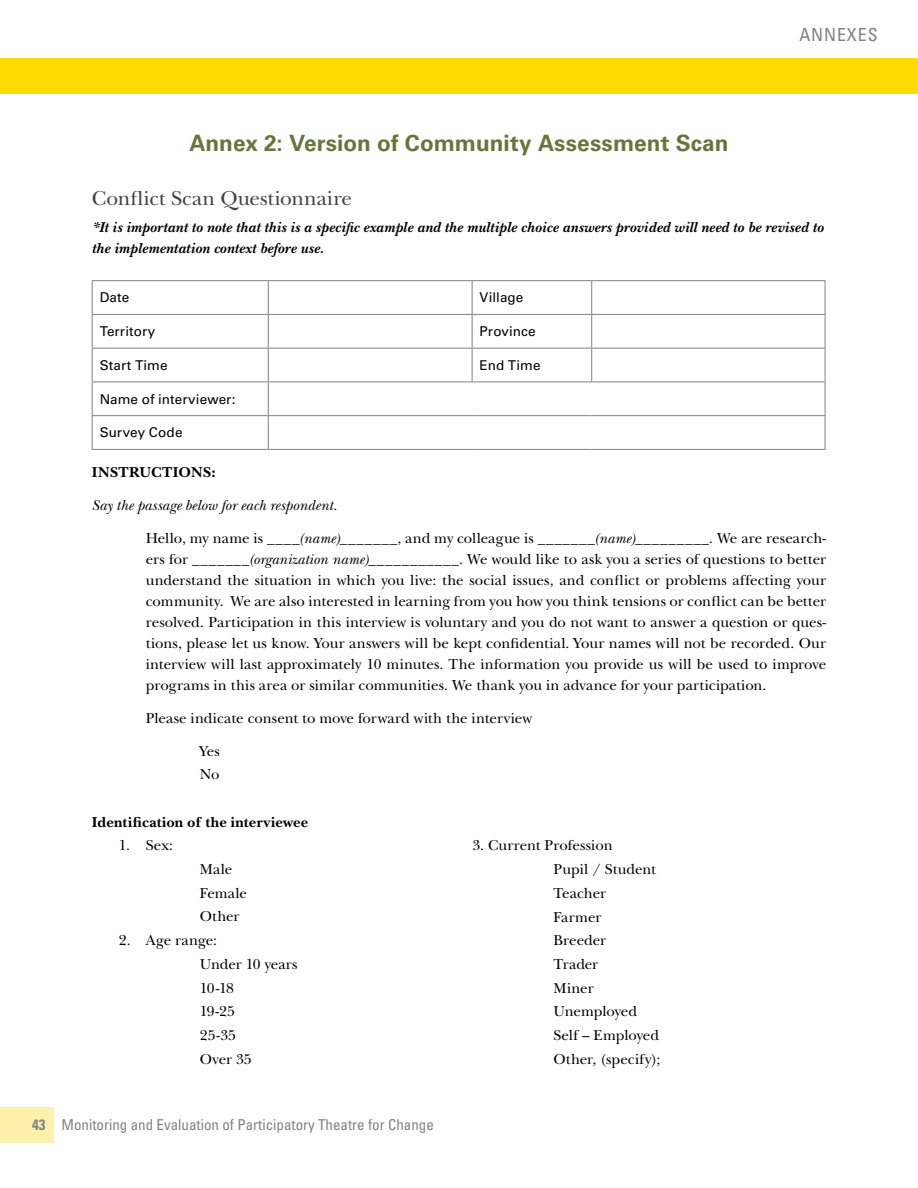
<style>
.page{position:relative;width:918px;height:1188px;background:#fff}
.page>*{position:absolute;margin:0;border:0;box-sizing:border-box;transform-origin:0 0}
.annex_heading{font:700 22.5px "Univers LT Std";letter-spacing:.005em;color:#69743b}
.t1{font:21px "New Baskerville Std";letter-spacing:.005em;color:#434343}
.t2{font:condensed 18px "Univers LT Std";color:#808285}
.t3{font:15px/21px "New Baskerville Std";color:#000;text-align:justify}
.t4{font:italic 700 15px/21px "New Baskerville Std";letter-spacing:.015em;color:#000}
.t5{font:condensed 15px "Univers LT Std";color:#808285}
.t6{font:700 15px "New Baskerville Std";letter-spacing:.015em;color:#000}
.t7{font:italic 15px "New Baskerville Std";letter-spacing:.005em;color:#000}
.table_for_annex{font:13.5px "Univers LT Std";letter-spacing:.005em;color:#000}
.s1{font-style:italic}
.s2{font-weight:700}
</style>
<div class="page">
<div style="left:0;top:58px;width:918px;height:36px;background:#ffdc01"></div>
<div style="left:0;top:1107px;width:54px;height:36px;background:#fff0aa"></div>
<hr style="left:92px;top:280px;width:176px;height:1px;background:#808285">
<hr style="left:92px;top:281px;width:1px;height:33px;background:#808285">
<hr style="left:268px;top:280px;width:204px;height:1px;background:#808285">
<hr style="left:268px;top:281px;width:1px;height:33px;background:#808285">
<hr style="left:472px;top:280px;width:120px;height:1px;background:#808285">
<hr style="left:472px;top:281px;width:1px;height:33px;background:#808285">
<hr style="left:592px;top:280px;width:233px;height:1px;background:#808285">
<hr style="left:591px;top:281px;width:1px;height:33px;background:#808285">
<hr style="left:825px;top:281px;width:1px;height:33px;background:#808285">
<hr style="left:92px;top:314px;width:176px;height:1px;background:#808285">
<hr style="left:92px;top:315px;width:1px;height:33px;background:#808285">
<hr style="left:268px;top:314px;width:204px;height:1px;background:#808285">
<hr style="left:268px;top:315px;width:1px;height:33px;background:#808285">
<hr style="left:472px;top:314px;width:120px;height:1px;background:#808285">
<hr style="left:472px;top:315px;width:1px;height:33px;background:#808285">
<hr style="left:592px;top:314px;width:233px;height:1px;background:#808285">
<hr style="left:591px;top:315px;width:1px;height:33px;background:#808285">
<hr style="left:825px;top:315px;width:1px;height:33px;background:#808285">
<hr style="left:92px;top:348px;width:176px;height:1px;background:#808285">
<hr style="left:92px;top:349px;width:1px;height:33px;background:#808285">
<hr style="left:268px;top:348px;width:204px;height:1px;background:#808285">
<hr style="left:268px;top:349px;width:1px;height:33px;background:#808285">
<hr style="left:472px;top:348px;width:120px;height:1px;background:#808285">
<hr style="left:472px;top:349px;width:1px;height:33px;background:#808285">
<hr style="left:592px;top:348px;width:233px;height:1px;background:#808285">
<hr style="left:591px;top:349px;width:1px;height:33px;background:#808285">
<hr style="left:825px;top:349px;width:1px;height:33px;background:#808285">
<hr style="left:92px;top:382px;width:176px;height:1px;background:#808285">
<hr style="left:92px;top:382px;width:1px;height:33px;background:#808285">
<hr style="left:268px;top:382px;width:204px;height:1px;background:#808285">
<hr style="left:268px;top:382px;width:1px;height:33px;background:#808285">
<hr style="left:472px;top:382px;width:120px;height:1px;background:#808285">
<hr style="left:592px;top:382px;width:233px;height:1px;background:#808285">
<hr style="left:825px;top:382px;width:1px;height:33px;background:#808285">
<hr style="left:92px;top:415px;width:176px;height:1px;background:#808285">
<hr style="left:92px;top:416px;width:1px;height:33px;background:#808285">
<hr style="left:268px;top:415px;width:204px;height:1px;background:#808285">
<hr style="left:268px;top:416px;width:1px;height:33px;background:#808285">
<hr style="left:472px;top:415px;width:120px;height:1px;background:#808285">
<hr style="left:592px;top:415px;width:233px;height:1px;background:#808285">
<hr style="left:825px;top:416px;width:1px;height:33px;background:#808285">
<hr style="left:92px;top:449px;width:176px;height:1px;background:#808285">
<hr style="left:268px;top:449px;width:204px;height:1px;background:#808285">
<hr style="left:472px;top:449px;width:120px;height:1px;background:#808285">
<hr style="left:592px;top:449px;width:233px;height:1px;background:#808285">
<p class="t2" style="left:799px;top:23px;width:24px">Anne</p>
<p class="t2" style="left:847px;top:23px;width:21px">xes</p>
<p class="annex_heading" style="left:189px;top:130px;width:541px">Annex 2: Version of Community Assessment Scan</p>
<p class="t1" style="left:92px;top:186px;width:262px">Conflict Scan Questionnaire</p>
<p class="t4" style="left:92px;top:217px;width:733px">*It is important to note that this is a specific example and the multiple choice answers provided will need to be revised to the implementation context before use.</p>
<p class="table_for_annex" style="left:100px;top:290px;width:31px">Date</p>
<p class="table_for_annex" style="left:480px;top:290px;width:45px">Village</p>
<p class="table_for_annex" style="left:100px;top:323px;width:57px">Territory</p>
<p class="table_for_annex" style="left:480px;top:323px;width:58px">Province</p>
<p class="table_for_annex" style="left:100px;top:357px;width:70px">Start Time</p>
<p class="table_for_annex" style="left:480px;top:357px;width:62px">End Time</p>
<p class="table_for_annex" style="left:100px;top:391px;width:137px">Name of interviewer:</p>
<p class="table_for_annex" style="left:100px;top:425px;width:84px">Survey Code</p>
<p class="t6" style="left:92px;top:463px;width:125px">INSTRUCTIONS:</p>
<p class="t7" style="left:92px;top:496px;width:247px">Say the passage below for each respondent.</p>
<p class="t3" style="left:146px;top:528px;width:682px">Hello, my name is ____<span class="s1">(name)</span>_______, and my colleague is _______<span class="s1">(name)</span>_________. We are research&shy;ers for _______<span class="s1">(organization name)</span>___________. We would like to ask you a series of questions to better understand the situation in which you live: the social issues, and conflict or problems affecting your community. We are also interested in learning from you how you think tensions or conflict can be better resolved. Participation in this interview is voluntary and you do not want to answer a question or ques&shy;tions, please let us know. Your answers will be kept confidential. Your names will not be recorded. Our interview will last approximately 10 minutes. The information you provide us will be used to improve programs in this area or similar communities. We thank you in advance for your participation.</p>
<p class="t3" style="left:146px;top:708px;width:388px">Please indicate consent to move forward with the interview</p>
<p class="t3" style="left:200px;top:741px;width:22px">Yes</p>
<p class="t3" style="left:200px;top:764px;width:21px">No</p>
<p class="t6" style="left:92px;top:813px;width:218px">Identification of the interviewee</p>
<p class="t3" style="left:119px;top:835px;width:56px">1. Sex:</p>
<p class="t3" style="left:200px;top:859px;width:34px">Male</p>
<p class="t3" style="left:200px;top:882px;width:49px">Female</p>
<p class="t3" style="left:200px;top:906px;width:41px">Other</p>
<p class="t3" style="left:119px;top:930px;width:100px">2. Age range:</p>
<p class="t3" style="left:200px;top:954px;width:99px">Under 10 years</p>
<p class="t3" style="left:200px;top:977px;width:36px">10-18</p>
<p class="t3" style="left:200px;top:1001px;width:37px">19-25</p>
<p class="t3" style="left:200px;top:1025px;width:38px">25-35</p>
<p class="t3" style="left:200px;top:1048px;width:53px">Over 35</p>
<p class="t3" style="left:472px;top:835px;width:142px">3. Current Profession</p>
<p class="t3" style="left:553px;top:859px;width:104px">Pupil / Student</p>
<p class="t3" style="left:553px;top:883px;width:54px">Teacher</p>
<p class="t3" style="left:553px;top:906px;width:49px">Farmer</p>
<p class="t3" style="left:553px;top:930px;width:54px">Breeder</p>
<p class="t3" style="left:553px;top:954px;width:46px">Trader</p>
<p class="t3" style="left:553px;top:977px;width:42px">Miner</p>
<p class="t3" style="left:553px;top:1001px;width:85px">Unemployed</p>
<p class="t3" style="left:553px;top:1025px;width:107px">Self – Employed</p>
<p class="t3" style="left:553px;top:1049px;width:108px">Other, (specify);</p>
<p class="t5" style="left:32px;top:1116px;width:403px"><span class="s2">43</span> Monitoring and Evaluation of Participatory Theatre for Change</p>
</div>
